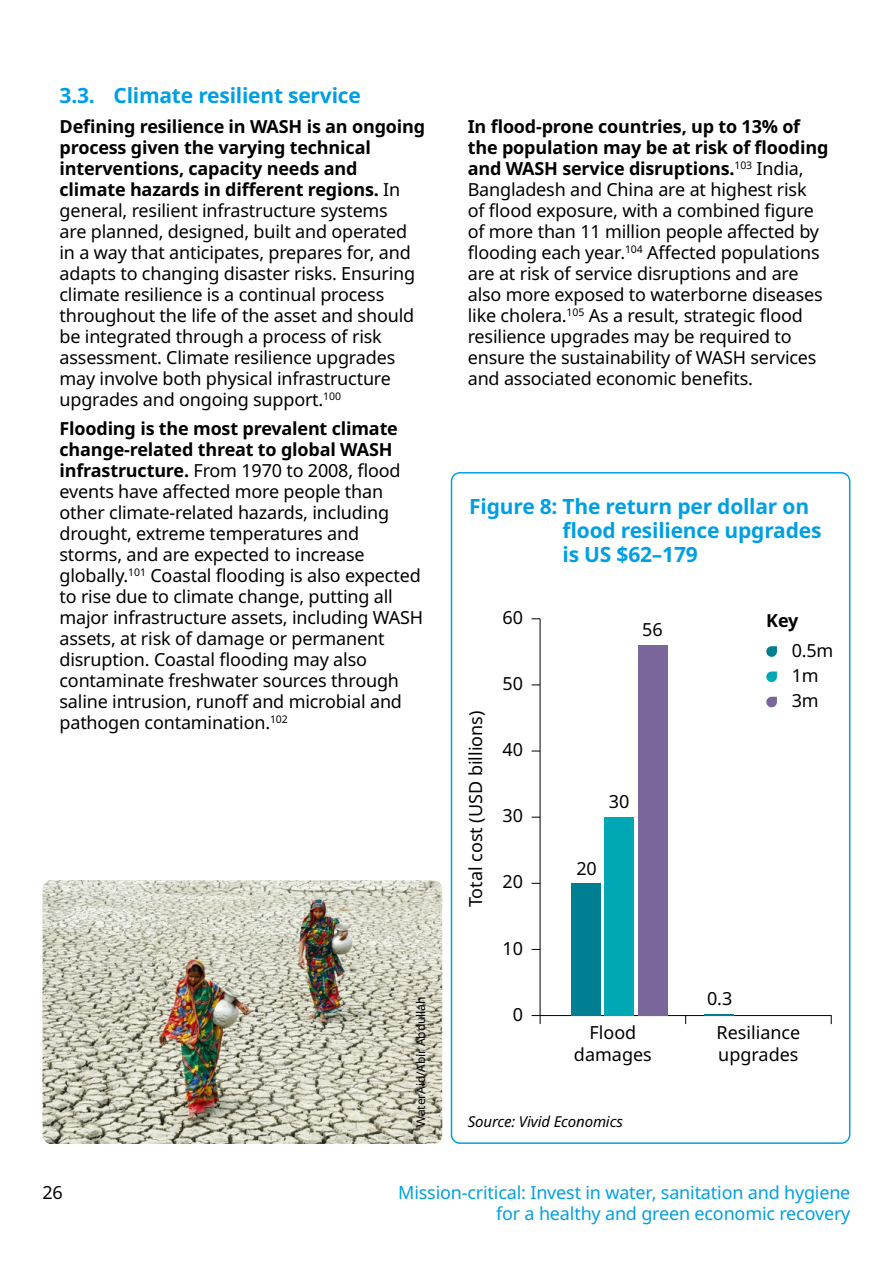
<style>
.page{position:relative;width:893px;height:1263px;background:#fff}
.page>*{position:absolute;margin:0;border:0;box-sizing:border-box;transform-origin:0 0}
.t1{font:700 21px/24px "Noto Sans";letter-spacing:-.01em;color:#009fe3}
.Body_text{font:18px/21px "Noto Sans";letter-spacing:-.01em;color:#000}
.t2{font:18px/21px "Noto Sans";letter-spacing:-.01em;color:#009fe3;text-align:right}
.Bullet_text{font:18px "Noto Sans";color:#000}
.Sub_header{font:700 18px "Noto Sans";color:#000}
.Reference_text{font:italic 15px "Noto Sans";letter-spacing:-.01em;color:#000}
.Black_image_credit{font:12px "Noto Sans";letter-spacing:-.01em;color:#000}
.s1{font-weight:700}
</style>
<div class="page">
<img style="left:43px;top:880px;width:399px;height:264px">
<div style="left:451px;top:472px;width:399px;height:672px;border:2px solid #009fe3;border-radius:9px"></div>
<hr style="left:540px;top:1015px;width:292px;height:1px;background:#000">
<hr style="left:540px;top:619px;width:1px;height:396px;background:#000">
<hr style="left:704px;top:1013px;width:30px;height:2px;background:#007f92">
<div style="left:637px;top:645px;width:30px;height:370px;background:#79679c"></div>
<div style="left:604px;top:817px;width:30px;height:198px;background:#00a8b5"></div>
<div style="left:571px;top:883px;width:30px;height:132px;background:#007f92"></div>
<svg style="left:532px;top:1015px;width:9px;height:9px"></svg>
<svg style="left:766px;top:646px;width:11px;height:11px"></svg>
<svg style="left:766px;top:671px;width:11px;height:11px"></svg>
<svg style="left:766px;top:697px;width:11px;height:10px"></svg>
<p class="t1" style="left:60px;top:84px;width:303px">3.3. Climate resilient service</p>
<p class="Body_text" style="left:60px;top:116px;width:367px"><span class="s1">Defining resilience in WASH is an ongoing process given the varying technical interventions, capacity needs and climate hazards in different regions.</span> In general, resilient infrastructure systems<br>are planned, designed, built and operated in a way that anticipates, prepares for, and adapts to changing disaster risks. Ensuring climate resilience is a continual process throughout the life of the asset and should be integrated through a process of risk assessment. Climate resilience upgrades may involve both physical infrastructure upgrades and ongoing support.<sup>100</sup></p>
<p class="Body_text" style="left:60px;top:419px;width:365px"><span class="s1">Flooding is the most prevalent climate change-related threat to global WASH infrastructure.</span> From 1970 to 2008, flood events have affected more people than other climate-related hazards, including drought, extreme temperatures and storms, and are expected to increase globally.<sup>101</sup> Coastal flooding is also expected to rise due to climate change, putting all major infrastructure assets, including WASH assets, at risk of damage or permanent disruption. Coastal flooding may also contaminate freshwater sources through saline intrusion, runoff and microbial and pathogen contamination.<sup>102</sup></p>
<p class="Body_text" style="left:81px;top:680px;width:22px">60</p>
<p class="Body_text" style="left:226px;top:688px;width:22px">56</p>
<p class="Black_image_credit" style="left:412px;top:1127px;width:132px;rotate:-90deg">WaterAid/Abir Abdullah</p>
<p class="Body_text" style="left:468px;top:116px;width:362px"><span class="s1">In flood-prone countries, up to 13% of the population may be at risk of flooding and WASH service disruptions.</span><sup>103</sup> India, Bangladesh and China are at highest risk<br>of flood exposure, with a combined figure of more than 11 million people affected by flooding each year.<sup>104</sup> Affected populations are at risk of service disruptions and are also more exposed to waterborne diseases like cholera.<sup>105</sup> As a result, strategic flood resilience upgrades may be required to ensure the sustainability of WASH services and associated economic benefits.</p>
<p class="t1" style="left:563px;top:495px;width:260px;text-indent:-93px">Figure 8: The return per dollar on flood resilience upgrades is US $62–179</p>
<p class="Body_text" style="left:465px;top:907px;width:198px;rotate:-90deg">Total cost (USD billions)</p>
<p class="Body_text" style="left:502px;top:607px;width:22px">60</p>
<p class="Sub_header" style="left:766px;top:608px;width:34px">Key</p>
<p class="Bullet_text" style="left:792px;top:638px;width:43px">0.5m</p>
<p class="Bullet_text" style="left:792px;top:663px;width:28px">1m</p>
<p class="Bullet_text" style="left:792px;top:688px;width:28px">3m</p>
<p class="Body_text" style="left:642px;top:620px;width:22px">56</p>
<p class="Body_text" style="left:502px;top:673px;width:22px">50</p>
<p class="Body_text" style="left:502px;top:739px;width:22px">40</p>
<p class="Body_text" style="left:502px;top:806px;width:22px">30</p>
<p class="Body_text" style="left:502px;top:872px;width:22px">20</p>
<p class="Body_text" style="left:502px;top:938px;width:22px">10</p>
<p class="Body_text" style="left:513px;top:1004px;width:12px">0</p>
<p class="Body_text" style="left:609px;top:792px;width:22px">30</p>
<p class="Body_text" style="left:576px;top:858px;width:22px">20</p>
<p class="Body_text" style="left:707px;top:988px;width:27px">0.3</p>
<p class="Body_text" style="left:574px;top:1022px;width:79px;line-height:21.6px;text-align:center">Flood damages</p>
<p class="Body_text" style="left:716px;top:1022px;width:85px;line-height:21.6px">Resiliance upgrades</p>
<p class="Reference_text" style="left:468px;top:1111px;width:157px">Source: Vivid Economics</p>
<p class="Body_text" style="left:43px;top:1182px;width:22px">26</p>
<p class="t2" style="left:398px;top:1182px;width:454px">Mission-critical: Invest in water, sanitation and hygiene for a healthy and green economic recovery</p>
</div>
